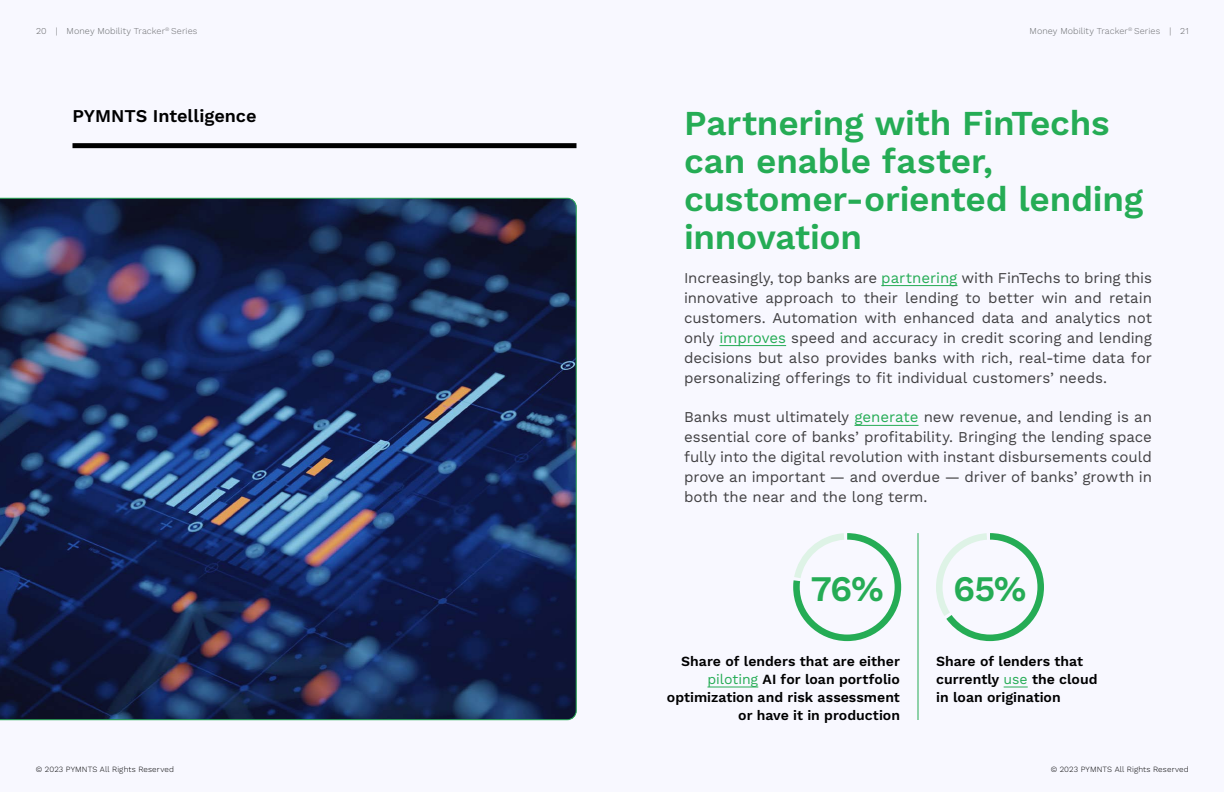
<style>
.page{position:relative;width:1224px;height:792px;background:#f8f8ff}
.page>*{position:absolute;margin:0;border:0;box-sizing:border-box;transform-origin:0 0}
.t1{font:600 36px "Work Sans";color:#25ac55}
.t2{font:600 35px/38px "Work Sans";letter-spacing:-.005em;color:#25ac55}
.t3{font:600 18px "Work Sans";letter-spacing:-.005em;color:#000}
.t4{font:15px/20px "Work Sans";letter-spacing:-.005em;color:#414042;text-align:justify}
.t5{font:600 14px/18px "Work Sans";color:#000;text-align:right}
.t6{font:300 9px "Work Sans";letter-spacing:.01em;color:#646769}
.t7{font:300 8px "Work Sans";letter-spacing:.015em;color:#000}
.s1{color:#636466}
.s2{color:#6d6e71}
.s3{color:#25ac55}
.s4{font-weight:400;color:#25ac55}
</style>
<div class="page">
<div style="left:72px;top:143px;width:505px;height:5px;background:#000"></div>
<hr style="left:881px;top:285px;width:76px;height:1px;background:#25ac55">
<hr style="left:719px;top:345px;width:67px;height:1px;background:#25ac55">
<hr style="left:854px;top:425px;width:65px;height:1px;background:#25ac55">
<svg style="left:0;top:198px;width:577px;height:522px;background:#1c2e5a"></svg>
<hr style="left:707px;top:687px;width:51px;height:1px;background:#25ac55">
<svg style="left:1004px;top:687px;width:24px;height:1px"></svg>
<hr style="left:918px;top:533px;width:1px;height:187px;background:#25ac55">
<svg style="left:793px;top:533px;width:108px;height:108px"></svg>
<svg style="left:936px;top:533px;width:108px;height:108px"></svg>
<p class="t6" style="left:36px;top:26px;width:163px"><span class="s1">20 |</span> Money Mobility <span class="s2">Tracker</span><sup>®</sup> <span class="s2">Series</span></p>
<p class="t6" style="left:1030px;top:26px;width:161px">Money Mobility <span class="s2">Tracker</span><sup>®</sup> <span class="s2">Series</span> <span class="s1">| 21</span></p>
<p class="t3" style="left:72px;top:105px;width:186px">PYMNTS Intelligence</p>
<h2 class="t2" style="left:684px;top:105px;width:461px">Partnering with FinTechs can enable faster, customer-oriented lending innovation</h2>
<p class="t4" style="left:684px;top:268px;width:470px">Increasingly, top banks are <span class="s3">partnering</span> with FinTechs to bring this innovative approach to their lending to better win and retain customers. Automation with enhanced data and analytics not only <span class="s3">improves</span> speed and accuracy in credit scoring and lending decisions but also provides banks with rich, real-time data for personalizing offerings to fit individual customers’ needs.</p>
<p class="t4" style="left:684px;top:408px;width:470px">Banks must ultimately <span class="s3">generate</span> new revenue, and lending is an essential core of banks’ profitability. Bringing the lending space fully into the digital revolution with instant disbursements could prove an important — and overdue — driver of banks’ growth in both the near and the long term.</p>
<h1 class="t1" style="left:810px;top:568px;width:75px">76%</h1>
<h1 class="t1" style="left:953px;top:568px;width:75px">65%</h1>
<p class="t5" style="left:667px;top:653px;width:235px">Share of lenders that are either <span class="s4">piloting</span> AI for loan portfolio optimization and risk assessment or have it in production</p>
<p class="t5" style="left:936px;top:653px;width:163px;text-align:left">Share of lenders that currently <span class="s4">use</span> the cloud in loan origination</p>
<p class="t7" style="left:36px;top:765px;width:140px">© 2023 PYMNTS All Rights Reserved</p>
<p class="t7" style="left:1051px;top:765px;width:140px">© 2023 PYMNTS All Rights Reserved</p>
</div>
